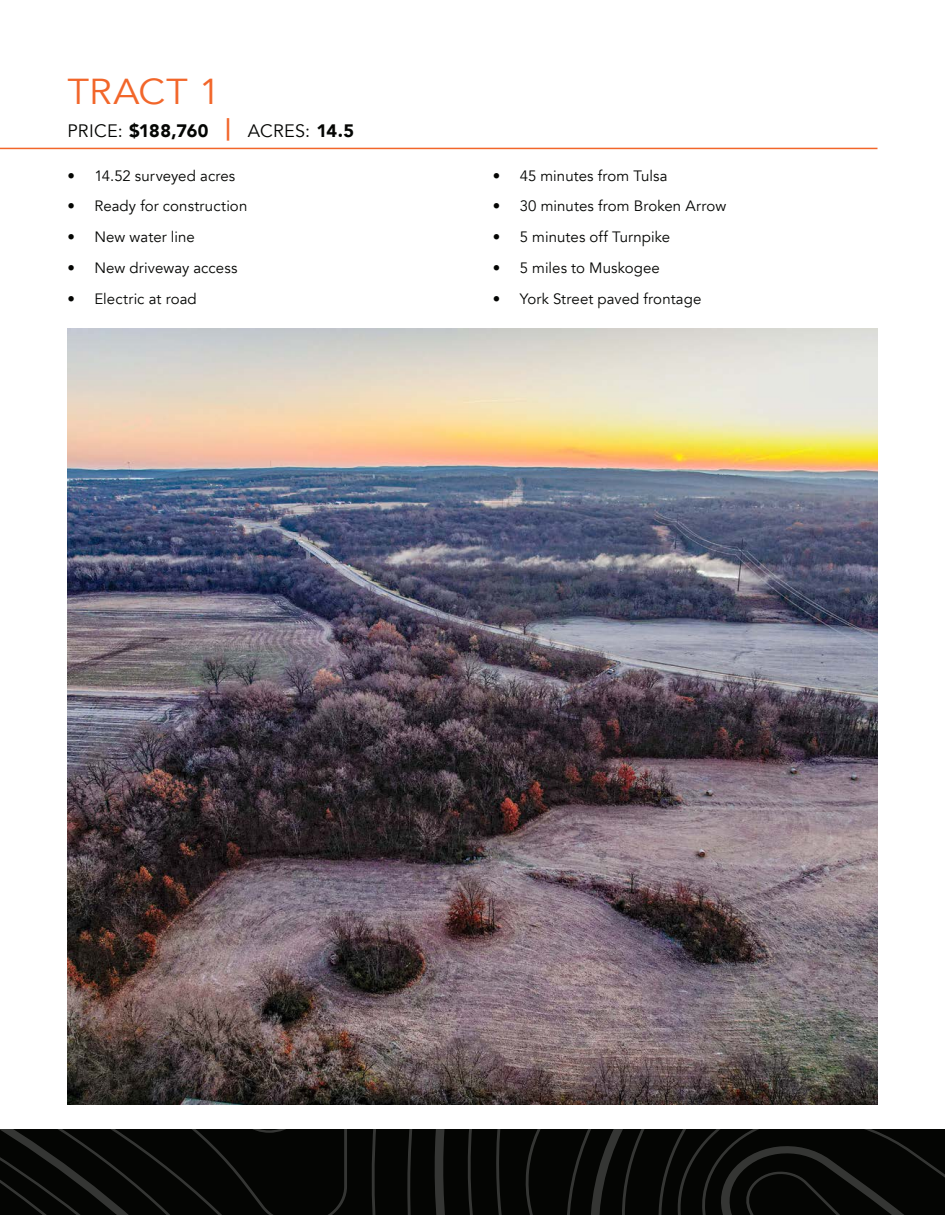
<style>
.page{position:relative;width:945px;height:1215px;background:#fff}
.page>*{position:absolute;margin:0;border:0;box-sizing:border-box;transform-origin:0 0}
.t1{font:36px "Avenir";letter-spacing:.01em;color:#f2662a;scale:1.05 1}
.t2{font:18px "Avenir";letter-spacing:.015em;color:#040503}
.t3{font:15px "Avenir";letter-spacing:.005em;color:#040503}
.s1{font-weight:900}
.s2{font-weight:900;font-size:22.5px;color:#f2662a}
</style>
<div class="page">
<img style="left:68px;top:329px;width:810px;height:776px">
<hr style="left:0;top:148px;width:878px;height:1px;background:#f2662a">
<svg style="left:0;top:1129px;width:945px;height:86px"></svg>
<p class="t1" style="left:68px;top:70px;width:147px">TRACT 1</p>
<p class="t2" style="left:68px;top:120px;width:288px">PRICE: <span class="s1">$188,760</span> <span class="s2">|</span> ACRES: <span class="s1">14.5</span></p>
<p class="t3" style="left:68px;top:166px;width:169px">• 14.52 surveyed acres</p>
<p class="t3" style="left:68px;top:197px;width:181px">• Ready for construction</p>
<p class="t3" style="left:68px;top:228px;width:129px">• New water line</p>
<p class="t3" style="left:68px;top:259px;width:171px">• New driveway access</p>
<p class="t3" style="left:68px;top:289px;width:131px">• Electric at road</p>
<p class="t3" style="left:493px;top:166px;width:176px">• 45 minutes from Tulsa</p>
<p class="t3" style="left:493px;top:197px;width:235px">• 30 minutes from Broken Arrow</p>
<p class="t3" style="left:493px;top:228px;width:179px">• 5 minutes off Turnpike</p>
<p class="t3" style="left:493px;top:259px;width:169px">• 5 miles to Muskogee</p>
<p class="t3" style="left:493px;top:289px;width:210px">• York Street paved frontage</p>
</div>
